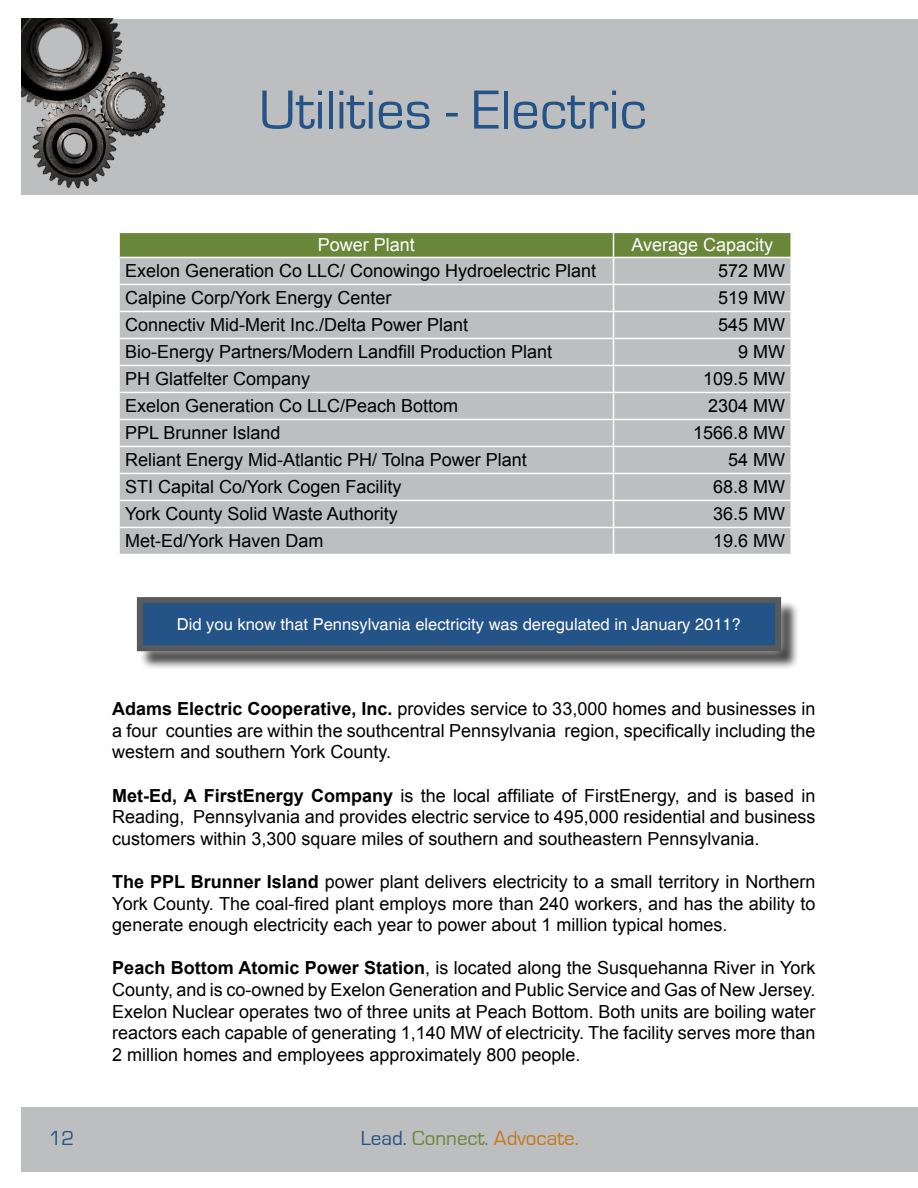
<style>
.page{position:relative;width:918px;height:1188px;background:#fff}
.page>*{position:absolute;margin:0;border:0;box-sizing:border-box;transform-origin:0 0}
.t1{font:57px "Eurostile";color:#245487}
.t2{font:21px "Eurostile";color:#c4781c}
.t3{font:21px "Eurostile";color:#245487}
.t4{font:18px/21.6px "Arial";color:#000;text-align:justify}
.t5{font:18px "Arial";color:#fff}
.t6{font:16.5px "Helvetica";color:#fff}
.s1{font-weight:700}
.s2{color:#245487}
.s3{color:#6a8639}
</style>
<div class="page">
<div style="left:22px;top:19px;width:896px;height:175px;background:#bcbec0"></div>
<div style="left:22px;top:1107px;width:896px;height:65px;background:#bcbec0"></div>
<img style="left:22px;top:19px;width:144px;height:170px">
<svg style="left:119px;top:232px;width:672px;height:322px;background:#babdb9"></svg>
<hr style="left:790px;top:528px;width:2px;height:26px;background:#fff">
<div style="left:139px;top:600px;width:661px;height:70px;background:#000;opacity:.75"></div>
<div style="left:127px;top:588px;width:664px;height:73px;background:#fff;opacity:.75"></div>
<div style="left:140px;top:600px;width:638px;height:48px;background:#245487"></div>
<div style="left:137px;top:597px;width:644px;height:54px;border:6px solid #58595b"></div>
<h1 class="t1" style="left:259px;top:79px;width:390px">Utilities - Electric</h1>
<p class="t5" style="left:318px;top:233px;width:99px">Power Plant</p>
<p class="t5" style="left:631px;top:233px;width:143px">Average Capacity</p>
<p class="t4" style="left:125px;top:261px;width:473px">Exelon Generation Co LLC/ Conowingo Hydroelectric Plant</p>
<p class="t4" style="left:718px;top:261px;width:69px">572 MW</p>
<p class="t4" style="left:125px;top:288px;width:268px">Calpine Corp/York Energy Center</p>
<p class="t4" style="left:718px;top:288px;width:69px">519 MW</p>
<p class="t4" style="left:125px;top:315px;width:345px">Connectiv Mid-Merit Inc./Delta Power Plant</p>
<p class="t4" style="left:718px;top:315px;width:69px">545 MW</p>
<p class="t4" style="left:125px;top:342px;width:429px">Bio-Energy Partners/Modern Landfill Production Plant</p>
<p class="t4" style="left:738px;top:342px;width:48px">9 MW</p>
<p class="t4" style="left:125px;top:369px;width:187px">PH Glatfelter Company</p>
<p class="t4" style="left:703px;top:369px;width:84px">109.5 MW</p>
<p class="t4" style="left:125px;top:396px;width:335px">Exelon Generation Co LLC/Peach Bottom</p>
<p class="t4" style="left:708px;top:396px;width:79px">2304 MW</p>
<p class="t4" style="left:125px;top:423px;width:157px">PPL Brunner Island</p>
<p class="t4" style="left:693px;top:423px;width:94px">1566.8 MW</p>
<p class="t4" style="left:125px;top:450px;width:403px">Reliant Energy Mid-Atlantic PH/ Tolna Power Plant</p>
<p class="t4" style="left:728px;top:450px;width:59px">54 MW</p>
<p class="t4" style="left:125px;top:477px;width:278px">STI Capital Co/York Cogen Facility</p>
<p class="t4" style="left:713px;top:477px;width:74px">68.8 MW</p>
<p class="t4" style="left:125px;top:504px;width:274px">York County Solid Waste Authority</p>
<p class="t4" style="left:713px;top:504px;width:74px">36.5 MW</p>
<p class="t4" style="left:125px;top:531px;width:200px">Met-Ed/York Haven Dam</p>
<p class="t4" style="left:713px;top:531px;width:74px">19.6 MW</p>
<p class="t6" style="left:177px;top:615px;width:566px">Did you know that Pennsylvania electricity was deregulated in January 2011?</p>
<p class="t4" style="left:112px;top:698px;width:705px"><span class="s1">Adams Electric Cooperative, Inc.</span> provides service to 33,000 homes and businesses in a four counties are within the southcentral Pennsylvania region, specifically including the western and southern York County.</p>
<p class="t4" style="left:112px;top:785px;width:705px"><span class="s1">Met-Ed, A FirstEnergy Company</span> is the local affiliate of FirstEnergy, and is based in Reading, Pennsylvania and provides electric service to 495,000 residential and business customers within 3,300 square miles of southern and southeastern Pennsylvania.</p>
<p class="t4" style="left:112px;top:871px;width:705px"><span class="s1">The PPL Brunner Island</span> power plant delivers electricity to a small territory in Northern York County. The coal-fired plant employs more than 240 workers, and has the ability to generate enough electricity each year to power about 1 million typical homes.</p>
<p class="t4" style="left:112px;top:957px;width:705px"><span class="s1">Peach Bottom Atomic Power Station</span>, is located along the Susquehanna River in York County, and is co-owned by Exelon Generation and Public Service and Gas of New Jersey.<br>Exelon Nuclear operates two of three units at Peach Bottom. Both units are boiling water reactors each capable of generating 1,140 MW of electricity. The facility serves more than 2 million homes and employees approximately 800 people.</p>
<p class="t3" style="left:49px;top:1127px;width:27px">12</p>
<p class="t2" style="left:361px;top:1127px;width:220px"><span class="s2">Lead.</span> <span class="s3">Connect.</span> Advocate.</p>
</div>
